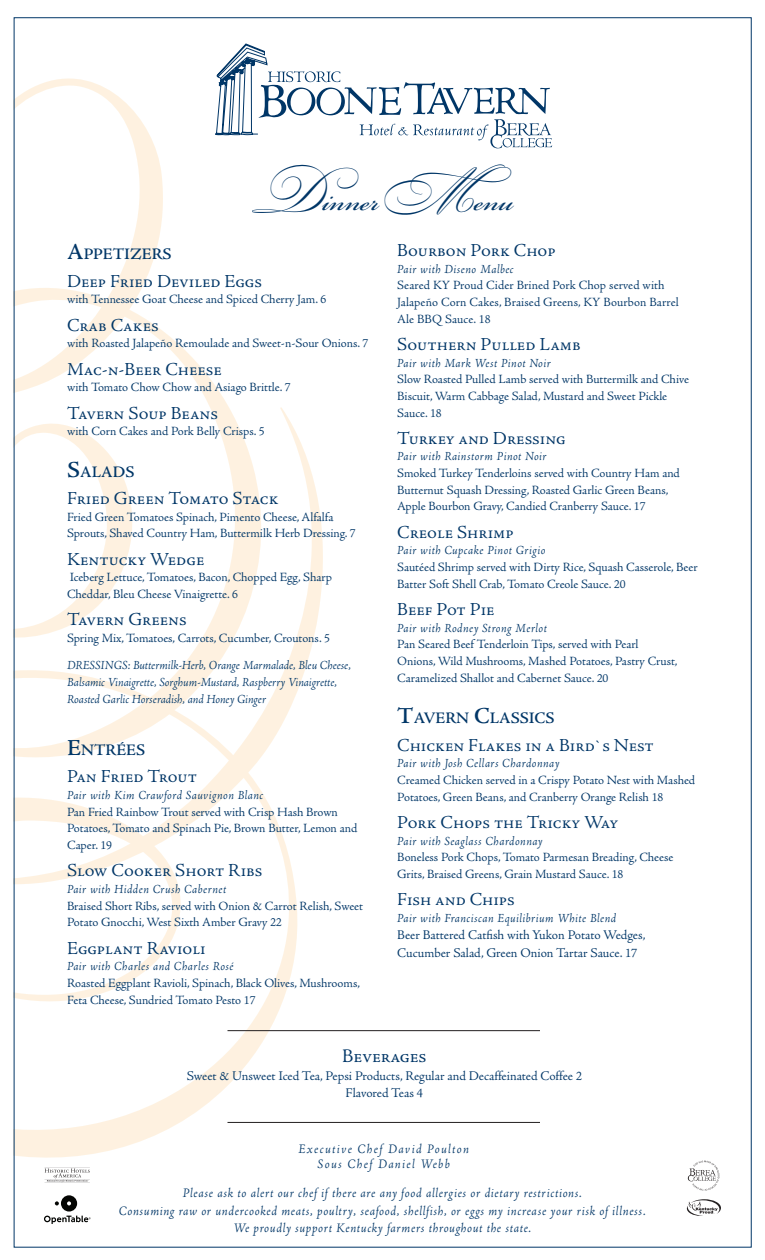
<style>
.page{position:relative;width:765px;height:1260px;background:#fff}
.page>*{position:absolute;margin:0;border:0;box-sizing:border-box;transform-origin:0 0}
.t1{font:44px "Bickham Script MM 400";color:#003667}
.t2{font:20px "Adobe Jenson Regular SC";letter-spacing:-.005em;color:#003667}
.t3{font:19px "Adobe Jenson Regular SC";color:#003667}
.t4{font:600 16.62px "Adobe Jenson";color:#003667}
.t5{font:italic 13.75px/17.5px "Adobe Jenson";letter-spacing:.05em;color:#003667;text-align:center}
.t6{font:13.75px/17.5px "Adobe Jenson";letter-spacing:-.005em;color:#003667;text-align:center}
.t7{font:italic 13.75px/15px "Adobe Jenson";letter-spacing:.095em;color:#003667;text-align:center}
.t8{font:13.12px/16.6px "Adobe Jenson";color:#003667}
.t9{font:italic 13.12px "Adobe Jenson";letter-spacing:.03em;color:#003667}
.t10{font:italic 13.12px/16.6px "Adobe Jenson";color:#003667}
.s1{font-family:"Bickham Script MM Sw Caps 400"}
.s2{font-size:23.75px}
</style>
<div class="page">
<svg style="left:280px;top:407px;width:43px;height:271px"></svg>
<svg style="left:16px;top:618px;width:286px;height:551px"></svg>
<svg style="left:16px;top:340px;width:263px;height:439px"></svg>
<svg style="left:16px;top:78px;width:158px;height:355px"></svg>
<svg style="left:215px;top:44px;width:337px;height:104px"></svg>
<hr style="left:228px;top:1122px;width:312px;height:1px;background:#231f20">
<hr style="left:228px;top:1030px;width:312px;height:1px;background:#231f20">
<svg style="left:45px;top:1167px;width:45px;height:16px"></svg>
<svg style="left:688px;top:1161px;width:31px;height:30px"></svg>
<svg style="left:687px;top:1199px;width:34px;height:17px"></svg>
<svg style="left:44px;top:1195px;width:47px;height:29px"></svg>
<h1 class="t1" style="left:252px;top:177px;width:263px"><span class="s1">D</span>inner<span class="s1">M</span>enu</h1>
<p class="t4" style="left:67px;top:245px;width:106px"><span class="s2">A</span>PPETIZERS</p>
<h3 class="t3" style="left:67px;top:271px;width:196px">Deep Fried Deviled Eggs</h3>
<p class="t8" style="left:67px;top:291px;width:261px">with Tennessee Goat Cheese and Spiced Cherry Jam. 6</p>
<h3 class="t3" style="left:67px;top:315px;width:93px">Crab Cakes</h3>
<p class="t8" style="left:67px;top:335px;width:303px">with Roasted Jalapeño Remoulade and Sweet-n-Sour Onions. 7</p>
<h3 class="t3" style="left:67px;top:359px;width:156px">Mac-n-Beer Cheese</h3>
<p class="t8" style="left:67px;top:379px;width:225px">with Tomato Chow Chow and Asiago Brittle. 7</p>
<h3 class="t3" style="left:67px;top:403px;width:152px">Tavern Soup Beans</h3>
<p class="t8" style="left:67px;top:423px;width:199px">with Corn Cakes and Pork Belly Crisps. 5</p>
<p class="t4" style="left:67px;top:463px;width:69px"><span class="s2">S</span>ALADS</p>
<h3 class="t3" style="left:67px;top:489px;width:213px">Fried Green Tomato Stack</h3>
<p class="t8" style="left:67px;top:509px;width:290px">Fried Green Tomatoes Spinach, Pimento Cheese, Alfalfa<br>Sprouts, Shaved Country Ham, Buttermilk Herb Dressing. 7</p>
<h3 class="t3" style="left:67px;top:549px;width:139px">Kentucky Wedge</h3>
<p class="t8" style="left:67px;top:570px;width:267px">Iceberg Lettuce, Tomatoes, Bacon, Chopped Egg, Sharp<br>Cheddar, Bleu Cheese Vinaigrette. 6</p>
<h3 class="t3" style="left:67px;top:610px;width:121px">Tavern Greens</h3>
<p class="t8" style="left:67px;top:630px;width:264px">Spring Mix, Tomatoes, Carrots, Cucumber, Croutons. 5</p>
<p class="t10" style="left:67px;top:658px;width:285px">Dressings: Buttermilk-Herb, Orange Marmalade, Bleu Cheese,<br>Balsamic Vinaigrette, Sorghum-Mustard, Raspberry Vinaigrette,<br>Roasted Garlic Horseradish, and Honey Ginger</p>
<p class="t4" style="left:67px;top:741px;width:80px"><span class="s2">E</span>NTRÉES</p>
<h3 class="t3" style="left:67px;top:767px;width:132px">Pan Fried Trout</h3>
<p class="t9" style="left:67px;top:789px;width:198px">Pair with Kim Crawford Sauvignon Blanc</p>
<p class="t8" style="left:67px;top:804px;width:292px">Pan Fried Rainbow Trout served with Crisp Hash Brown<br>Potatoes, Tomato and Spinach Pie, Brown Butter, Lemon and<br>Caper. 19</p>
<h3 class="t3" style="left:67px;top:861px;width:197px">Slow Cooker Short Ribs</h3>
<p class="t9" style="left:67px;top:883px;width:161px">Pair with Hidden Crush Cabernet</p>
<p class="t8" style="left:67px;top:898px;width:298px">Braised Short Ribs, served with Onion &amp; Carrot Relish, Sweet<br>Potato Gnocchi, West Sixth Amber Gravy 22</p>
<h3 class="t3" style="left:67px;top:938px;width:140px">Eggplant Ravioli</h3>
<p class="t9" style="left:67px;top:960px;width:168px">Pair with Charles and Charles Rosé</p>
<p class="t8" style="left:67px;top:975px;width:295px">Roasted Eggplant Ravioli, Spinach, Black Olives, Mushrooms,<br>Feta Cheese, Sundried Tomato Pesto 17</p>
<h3 class="t3" style="left:397px;top:240px;width:160px">Bourbon Pork Chop</h3>
<p class="t9" style="left:397px;top:262px;width:118px">Pair with Diseno Malbec</p>
<p class="t8" style="left:397px;top:277px;width:283px">Seared KY Proud Cider Brined Pork Chop served with<br>Jalapeño Corn Cakes, Braised Greens, KY Bourbon Barrel<br>Ale BBQ Sauce. 18</p>
<h3 class="t3" style="left:397px;top:334px;width:185px">Southern Pulled Lamb</h3>
<p class="t9" style="left:397px;top:356px;width:155px">Pair with Mark West Pinot Noir</p>
<p class="t8" style="left:397px;top:371px;width:293px">Slow Roasted Pulled Lamb served with Buttermilk and Chive<br>Biscuit, Warm Cabbage Salad, Mustard and Sweet Pickle<br>Sauce. 18</p>
<h3 class="t3" style="left:397px;top:428px;width:170px">Turkey and Dressing</h3>
<p class="t9" style="left:397px;top:450px;width:151px">Pair with Rainstorm Pinot Noir</p>
<p class="t8" style="left:397px;top:465px;width:284px">Smoked Turkey Tenderloins served with Country Ham and<br>Butternut Squash Dressing, Roasted Garlic Green Beans,<br>Apple Bourbon Gravy, Candied Cranberry Sauce. 17</p>
<h3 class="t3" style="left:397px;top:522px;width:118px">Creole Shrimp</h3>
<p class="t9" style="left:397px;top:544px;width:150px">Pair with Cupcake Pinot Grigio</p>
<p class="t8" style="left:397px;top:559px;width:302px">Sautéed Shrimp served with Dirty Rice, Squash Casserole, Beer<br>Batter Soft Shell Crab, Tomato Creole Sauce. 20</p>
<h3 class="t3" style="left:397px;top:599px;width:99px">Beef Pot Pie</h3>
<p class="t9" style="left:397px;top:621px;width:151px">Pair with Rodney Strong Merlot</p>
<p class="t8" style="left:397px;top:637px;width:282px">Pan Seared Beef Tenderloin Tips, served with Pearl<br>Onions, Wild Mushrooms, Mashed Potatoes, Pastry Crust,<br>Caramelized Shallot and Cabernet Sauce. 20</p>
<p class="t4" style="left:397px;top:709px;width:159px"><span class="s2">T</span>AVERN <span class="s2">C</span>LASSICS</p>
<h3 class="t3" style="left:397px;top:735px;width:258px">Chicken Flakes in a Bird`s Nest</h3>
<p class="t9" style="left:397px;top:757px;width:164px">Pair with Josh Cellars Chardonnay</p>
<p class="t8" style="left:397px;top:772px;width:300px">Creamed Chicken served in a Crispy Potato Nest with Mashed<br>Potatoes, Green Beans, and Cranberry Orange Relish 18</p>
<h3 class="t3" style="left:397px;top:812px;width:223px">Pork Chops the Tricky Way</h3>
<p class="t9" style="left:397px;top:834px;width:147px">Pair with Seaglass Chardonnay</p>
<p class="t8" style="left:397px;top:849px;width:278px">Boneless Pork Chops, Tomato Parmesan Breading, Cheese<br>Grits, Braised Greens, Grain Mustard Sauce. 18</p>
<h3 class="t3" style="left:397px;top:890px;width:119px">Fish and Chips</h3>
<p class="t9" style="left:397px;top:911px;width:221px">Pair with Franciscan Equilibrium White Blend</p>
<p class="t6" style="left:397px;top:927px;width:250px;text-align:left">Beer Battered Catfish with Yukon Potato Wedges,<br>Cucumber Salad, Green Onion Tartar Sauce. 17</p>
<h2 class="t2" style="left:342px;top:1046px;width:86px">Beverages</h2>
<p class="t6" style="left:187px;top:1067px;width:397px">Sweet &amp; Unsweet Iced Tea, Pepsi Products, Regular and Decaffeinated Coffee 2<br>Flavored Teas 4</p>
<p class="t7" style="left:298px;top:1142px;width:172px">Executive Chef David Poulton<br>Sous Chef Daniel Webb</p>
<p class="t5" style="left:119px;top:1185px;width:528px">Please ask to alert our chef if there are any food allergies or dietary restrictions.<br>Consuming raw or undercooked meats, poultry, seafood, shellfish, or eggs my increase your risk of illness.<br>We proudly support Kentucky farmers throughout the state.</p>
</div>
